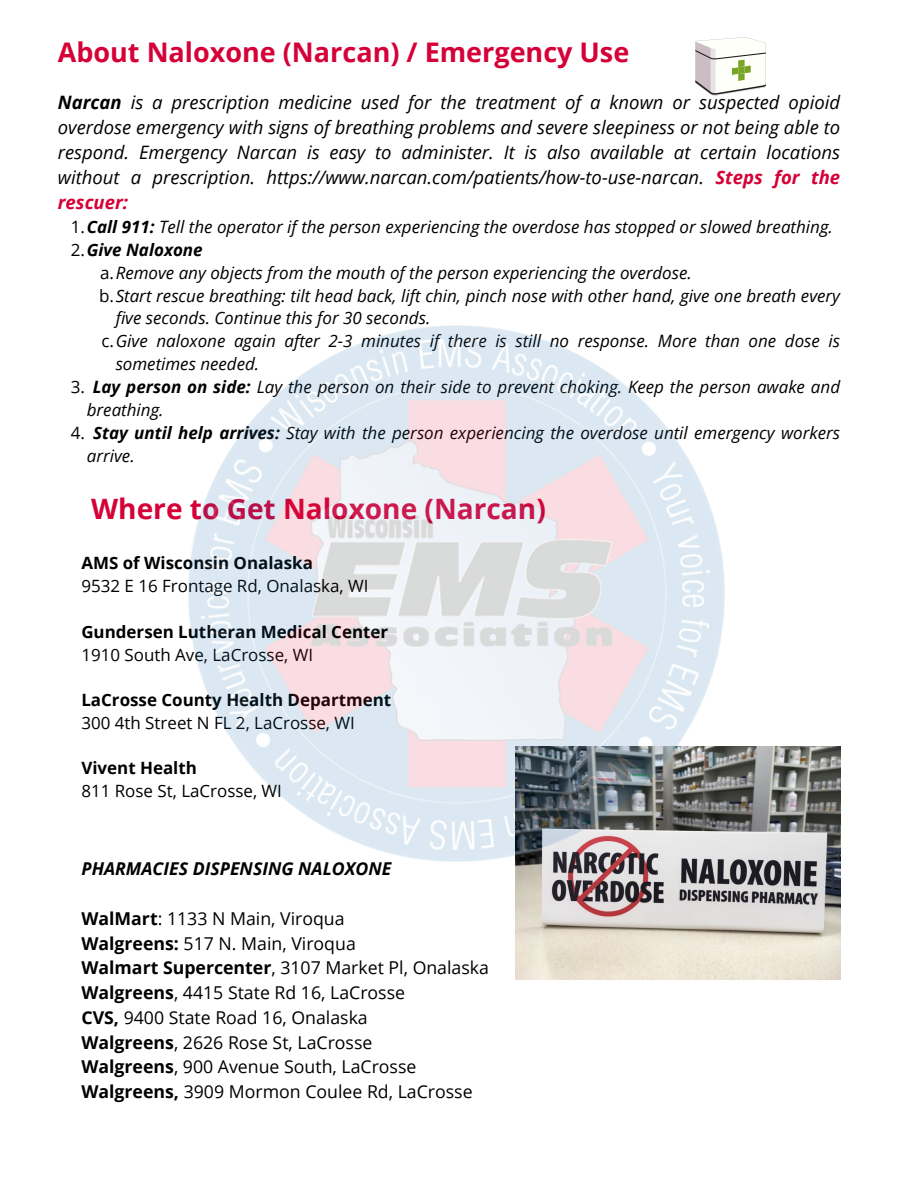
<style>
.page{position:relative;width:918px;height:1188px;background:#fff}
.page>*{position:absolute;margin:0;border:0;box-sizing:border-box;transform-origin:0 0}
.t1{font:700 28.05px "Open Sans";color:#d50037}
.t2{font:700 27px "Open Sans";color:#d50037}
.t3{font:italic 18.45px/25px "Open Sans";color:#000;text-align:justify}
.t4{font:17.7px "Open Sans";color:#000}
.t5{font:italic 700 17.7px "Open Sans";color:#000}
.t6{font:italic 16.95px/23px "Open Sans";color:#000}
.t7{font:16.95px "Open Sans";color:#000}
.t8{font:700 16.95px "Open Sans";color:#000}
.t9{font:italic 700 16.95px "Open Sans";color:#000}
.s1{font-weight:700}
.s2{font-weight:700;color:#d50037}
.s3{font-style:normal}
.s4{font-weight:400;font-style:normal}
</style>
<div class="page">
<svg style="left:695px;top:37px;width:71px;height:59px"></svg>
<img style="left:515px;top:746px;width:325px;height:233px">
<img style="left:188px;top:325px;width:601px;height:599px">
<p class="t2" style="left:58px;top:34px;width:573px">About Naloxone (Narcan) / Emergency Use</p>
<h1 class="t3" style="left:58px;top:89px;width:784px"><span class="s1">Narcan</span> is a prescription medicine used for the treatment of a known or suspected opioid overdose emergency with signs of breathing problems and severe sleepiness or not being able to respond. Emergency Narcan is easy to administer. It is also available at certain locations without a prescription. https://www.narcan.com/patients/how-to-use-narcan. <span class="s2">Steps for the rescuer:</span></h1>
<p class="t6" style="left:71px;top:215px;width:764px"><span class="s3">1.</span><span class="s1">Call 911:</span> Tell the operator if the person experiencing the overdose has stopped or slowed breathing.</p>
<p class="t9" style="left:71px;top:238px;width:133px"><span class="s4">2.</span>Give Naloxone</p>
<p class="t6" style="left:100px;top:261px;width:593px"><span class="s3">a.</span>Remove any objects from the mouth of the person experiencing the overdose.</p>
<p class="t6" style="left:116px;top:284px;width:726px;text-indent:-17px"><span class="s3">b.</span>Start rescue breathing: tilt head back, lift chin, pinch nose with other hand, give one breath every five seconds. Continue this for 30 seconds.</p>
<p class="t6" style="left:116px;top:329px;width:726px;text-indent:-14px"><span class="s3">c.</span>Give naloxone again after 2-3 minutes if there is still no response. More than one dose is sometimes needed.</p>
<p class="t6" style="left:87px;top:375px;width:755px;text-indent:-16px"><span class="s3">3.</span> <span class="s1">Lay person on side:</span> Lay the person on their side to prevent choking. Keep the person awake and breathing.</p>
<p class="t6" style="left:87px;top:421px;width:755px;text-indent:6px"><span class="s1">Stay until help arrives:</span> Stay with the person experiencing the overdose until emergency workers arrive.</p>
<p class="t7" style="left:71px;top:421px;width:16px">4.</p>
<p class="t1" style="left:91px;top:489px;width:456px">Where to Get Naloxone (Narcan)</p>
<h1 class="t8" style="left:81px;top:551px;width:233px">AMS of Wisconsin Onalaska</h1>
<p class="t7" style="left:81px;top:574px;width:289px">9532 E 16 Frontage Rd, Onalaska, WI</p>
<p class="t8" style="left:81px;top:620px;width:308px">Gundersen Lutheran Medical Center</p>
<p class="t7" style="left:81px;top:642px;width:233px">1910 South Ave, LaCrosse, WI</p>
<p class="t8" style="left:81px;top:688px;width:311px">LaCrosse County Health Department</p>
<p class="t7" style="left:81px;top:711px;width:275px">300 4th Street N FL 2, LaCrosse, WI</p>
<p class="t8" style="left:81px;top:756px;width:117px">Vivent Health</p>
<p class="t7" style="left:81px;top:779px;width:202px">811 Rose St, LaCrosse, WI</p>
<p class="t5" style="left:81px;top:857px;width:312px">PHARMACIES DISPENSING NALOXONE</p>
<p class="t4" style="left:81px;top:906px;width:265px"><span class="s1">WalMart</span>: 1133 N Main, Viroqua</p>
<h2 class="t4" style="left:81px;top:931px;width:276px"><span class="s1">Walgreens:</span> 517 N. Main, Viroqua</h2>
<p class="t4" style="left:81px;top:956px;width:409px"><span class="s1">Walmart Supercenter</span>, 3107 Market Pl, Onalaska</p>
<p class="t4" style="left:81px;top:980px;width:325px"><span class="s1">Walgreens</span>, 4415 State Rd 16, LaCrosse</p>
<p class="t4" style="left:81px;top:1005px;width:288px"><span class="s1">CVS,</span> 9400 State Road 16, Onalaska</p>
<p class="t4" style="left:81px;top:1030px;width:293px"><span class="s1">Walgreens</span>, 2626 Rose St, LaCrosse</p>
<p class="t4" style="left:81px;top:1055px;width:337px"><span class="s1">Walgreens</span>, 900 Avenue South, LaCrosse</p>
<p class="t4" style="left:81px;top:1079px;width:393px"><span class="s1">Walgreens,</span> 3909 Mormon Coulee Rd, LaCrosse</p>
</div>
